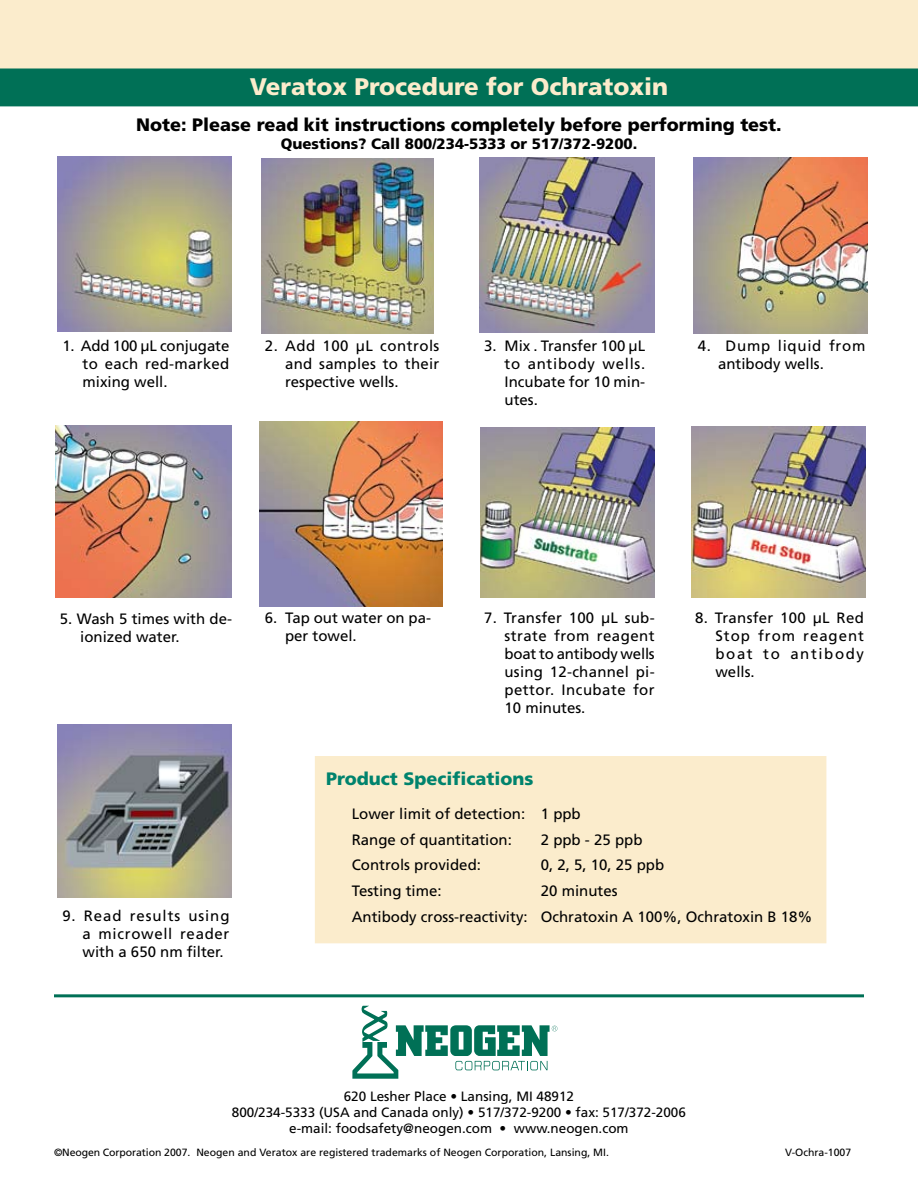
<style>
.page{position:relative;width:918px;height:1188px;background:#fff}
.page>*{position:absolute;margin:0;border:0;box-sizing:border-box;transform-origin:0 0}
.t1{font:900 24px "Frutiger";color:#fbeccc}
.t2{font:900 18px "Frutiger";color:#000}
.t3{font:900 18px "Frutiger";color:#00836d}
.t4{font:15px/18px "Frutiger";color:#000;text-align:justify}
.t5{font:900 15px "Frutiger";color:#000}
.t6{font:15px/18px "Frutiger";letter-spacing:.025em;color:#000}
.t7{font:13.5px/16.2px "Frutiger";color:#000;text-align:center}
.t8{font:10.5px "Frutiger";color:#000}
</style>
<div class="page">
<hr style="left:54px;top:994px;width:810px;height:3px;background:#007056">
<div style="left:316px;top:758px;width:509px;height:184px;background:#fbeccc"></div>
<div style="left:315px;top:756px;width:511px;height:187px;border:3px solid #fbeccc"></div>
<div style="left:0;top:0;width:918px;height:69px;background:#fbeccc"></div>
<div style="left:0;top:69px;width:918px;height:37px;background:#007056"></div>
<hr style="left:54px;top:74px;width:810px;height:1px;background:#007056">
<img style="left:262px;top:158px;width:172px;height:176px">
<img style="left:480px;top:157px;width:174px;height:176px">
<img style="left:480px;top:428px;width:175px;height:170px">
<img style="left:58px;top:724px;width:174px;height:174px">
<img style="left:56px;top:426px;width:175px;height:172px">
<img style="left:692px;top:427px;width:174px;height:170px">
<svg style="left:352px;top:1006px;width:205px;height:73px"></svg>
<img style="left:57px;top:156px;width:174px;height:176px">
<img style="left:259px;top:422px;width:183px;height:185px">
<img style="left:694px;top:158px;width:173px;height:175px">
<h1 class="t1" style="left:250px;top:73px;width:420px">Veratox Procedure for Ochratoxin</h1>
<p class="t2" style="left:136px;top:114px;width:647px">Note: Please read kit instructions completely before performing test.</p>
<p class="t5" style="left:281px;top:134px;width:358px">Questions? Call 800/234-5333 or 517/372-9200.</p>
<p class="t4" style="left:83px;top:337px;width:148px;text-indent:-20px">1. Add 100 µL conjugate to each red-marked mixing well.</p>
<p class="t4" style="left:285px;top:337px;width:156px;text-indent:-20px">2. Add 100 µL controls and samples to their respective wells.</p>
<p class="t4" style="left:505px;top:337px;width:142px;text-indent:-20px">3. Mix . Transfer 100 µL to antibody wells.<br>Incubate for 10 min&shy;utes.</p>
<p class="t6" style="left:718px;top:337px;width:149px;text-indent:-20px">4. Dump liquid from antibody wells.</p>
<p class="t4" style="left:80px;top:610px;width:153px;text-indent:-20px">5. Wash 5 times with de&shy;ionized water.</p>
<p class="t4" style="left:83px;top:907px;width:148px;text-indent:-20px">9. Read results using a microwell reader with a 650 nm filter.</p>
<p class="t4" style="left:285px;top:609px;width:148px;text-indent:-20px">6. Tap out water on pa&shy;per towel.</p>
<p class="t4" style="left:505px;top:609px;width:152px;text-indent:-20px">7. Transfer 100 µL sub&shy;strate from reagent boat to antibody wells using 12-channel pi&shy;pettor. Incubate for 10 minutes.</p>
<p class="t4" style="left:716px;top:609px;width:150px;text-indent:-20px">8. Transfer 100 µL Red Stop from reagent boat to antibody wells.</p>
<p class="t3" style="left:326px;top:768px;width:209px">Product Specifications</p>
<p class="t4" style="left:352px;top:801px;width:231px;line-height:25.8px">Lower limit of detection: 1 ppb<br>Range of quantitation:</p>
<p class="t4" style="left:541px;top:830px;width:103px">2 ppb - 25 ppb</p>
<p class="t4" style="left:352px;top:856px;width:131px">Controls provided:</p>
<p class="t4" style="left:541px;top:856px;width:125px">0, 2, 5, 10, 25 ppb</p>
<p class="t4" style="left:352px;top:882px;width:91px">Testing time:</p>
<p class="t4" style="left:352px;top:878px;width:462px;line-height:25.8px;text-align:center">20 minutes<br>Antibody cross-reactivity: Ochratoxin A 100%, Ochratoxin B 18%</p>
<p class="t7" style="left:232px;top:1088px;width:455px">620 Lesher Place • Lansing, MI 48912<br>800/234-5333 (USA and Canada only) • 517/372-9200 • fax: 517/372-2006 e-mail: foodsafety@neogen.com • www.neogen.com</p>
<p class="t8" style="left:54px;top:1146px;width:557px">©Neogen Corporation 2007. Neogen and Veratox are registered trademarks of Neogen Corporation, Lansing, MI.</p>
<p class="t8" style="left:785px;top:1146px;width:68px">V-Ochra-1007</p>
</div>
